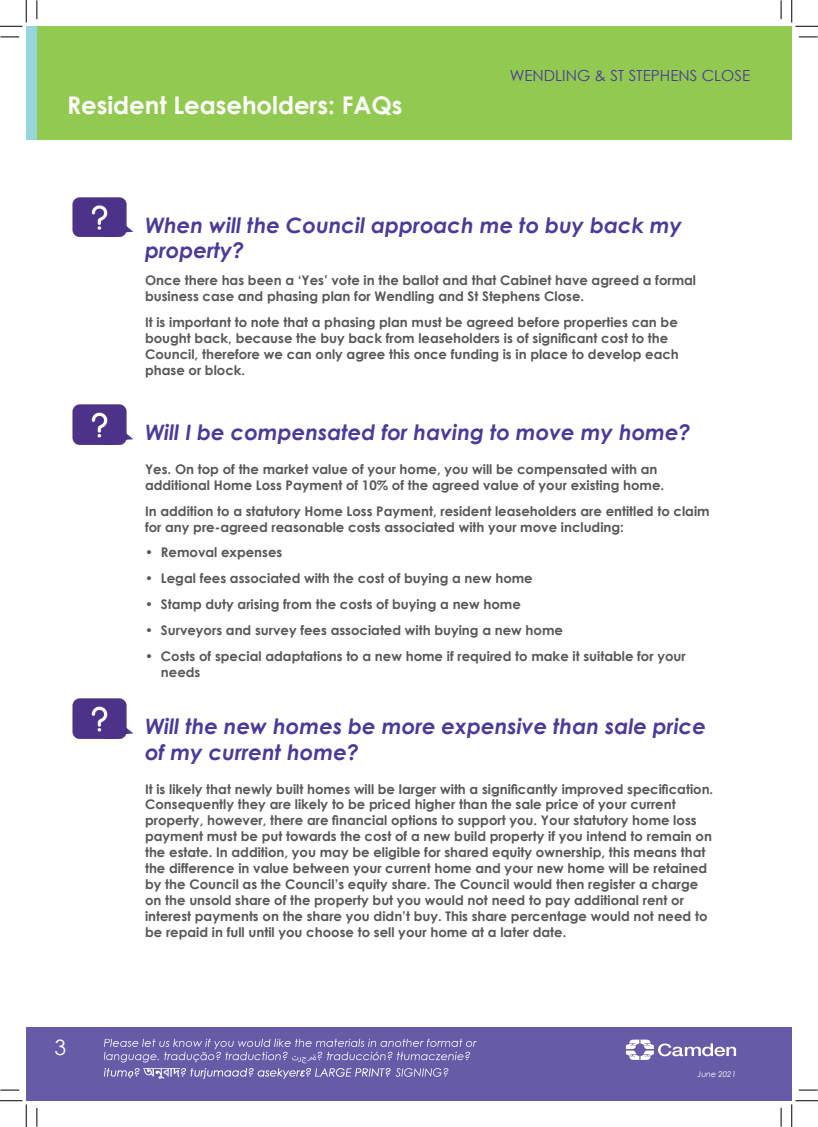
<style>
.page{position:relative;width:818px;height:1127px;background:#fff}
.page>*{position:absolute;margin:0;border:0;box-sizing:border-box;transform-origin:0 0}
.Main_Header{font:700 28.75px "Century Gothic";color:#fff}
.Main_Header-2{font:700 24.25px "Century Gothic";color:#fff}
.Sub_Heading{font:italic 700 21.25px/25.5px "Century Gothic";color:#4b3b98}
.t1{font:21.25px "Century Gothic";color:#fff}
.Sub_Heading-2{font:15.25px "Century Gothic";color:#4b3b98}
.t2{font:700 13.25px/15.9px "Century Gothic";color:#57585a}
.t3{font:italic 8px "Century Gothic";color:#fff}
</style>
<div class="page">
<div style="left:564px;top:1027px;width:228px;height:73px;background:#665ba7"></div>
<svg style="left:626px;top:1039px;width:110px;height:20px"></svg>
<img style="left:112px;top:1027px;width:452px;height:73px">
<div style="left:26px;top:26px;width:11px;height:114px;background:#97d6d8"></div>
<div style="left:37px;top:26px;width:755px;height:114px;background:#92c950"></div>
<img style="left:72px;top:404px;width:58px;height:40px">
<img style="left:72px;top:197px;width:58px;height:39px">
<img style="left:72px;top:698px;width:58px;height:40px">
<svg style="left:0;top:36px;width:19px;height:2px"></svg>
<svg style="left:799px;top:36px;width:18px;height:2px"></svg>
<svg style="left:799px;top:1089px;width:18px;height:1px"></svg>
<svg style="left:36px;top:0;width:2px;height:19px"></svg>
<svg style="left:780px;top:0;width:2px;height:19px"></svg>
<svg style="left:780px;top:1107px;width:2px;height:19px"></svg>
<svg style="left:0;top:0;width:27px;height:27px"></svg>
<svg style="left:0;top:1027px;width:112px;height:99px"></svg>
<svg style="left:791px;top:0;width:27px;height:27px"></svg>
<svg style="left:791px;top:1100px;width:27px;height:26px"></svg>
<p class="Sub_Heading-2" style="left:510px;top:65px;width:242px">WENDLING &amp; ST STEPHENS CLOSE</p>
<p class="Main_Header" style="left:210px;top:84px;width:387px">Frequently Asked Questions</p>
<p class="Main_Header-2" style="left:67px;top:87px;width:337px">Resident Leaseholders: FAQs</p>
<p class="Sub_Heading" style="left:145px;top:211px;width:539px">When will the Council approach me to buy back my property?</p>
<p class="t2" style="left:145px;top:271px;width:552px">Once there has been a ‘Yes’ vote in the ballot and that Cabinet have agreed a formal business case and phasing plan for Wendling and St Stephens Close.</p>
<p class="t2" style="left:145px;top:313px;width:535px">It is important to note that a phasing plan must be agreed before properties can be bought back, because the buy back from leaseholders is of significant cost to the Council, therefore we can only agree this once funding is in place to develop each phase or block.</p>
<p class="Sub_Heading" style="left:145px;top:418px;width:547px">Will I be compensated for having to move my home?</p>
<p class="t2" style="left:145px;top:460px;width:521px">Yes. On top of the market value of your home, you will be compensated with an additional Home Loss Payment of 10% of the agreed value of your existing home.</p>
<p class="t2" style="left:145px;top:502px;width:566px">In addition to a statutory Home Loss Payment, resident leaseholders are entitled to claim for any pre-agreed reasonable costs associated with your move including:</p>
<p class="t2" style="left:145px;top:544px;width:139px">• Removal expenses</p>
<p class="t2" style="left:145px;top:570px;width:389px">• Legal fees associated with the cost of buying a new home</p>
<p class="t2" style="left:145px;top:596px;width:377px">• Stamp duty arising from the costs of buying a new home</p>
<p class="t2" style="left:145px;top:621px;width:419px">• Surveyors and survey fees associated with buying a new home</p>
<p class="t2" style="left:161px;top:647px;width:526px;text-indent:-16px">• Costs of special adaptations to a new home if required to make it suitable for your needs</p>
<p class="Sub_Heading" style="left:145px;top:712px;width:562px">Will the new homes be more expensive than sale price of my current home?</p>
<h3 class="t1" style="left:55px;top:1032px;width:13px">3</h3>
<p class="t2" style="left:145px;top:780px;width:570px">It is likely that newly built homes will be larger with a significantly improved specification.<br>Consequently they are likely to be priced higher than the sale price of your current property, however, there are financial options to support you. Your statutory home loss payment must be put towards the cost of a new build property if you intend to remain on the estate. In addition, you may be eligible for shared equity ownership, this means that the difference in value between your current home and your new home will be retained by the Council as the Council’s equity share. The Council would then register a charge on the unsold share of the property but you would not need to pay additional rent or interest payments on the share you didn’t buy. This share percentage would not need to be repaid in full until you choose to sell your home at a later date.</p>
<p class="t3" style="left:697px;top:1068px;width:40px">June 2021</p>
</div>
